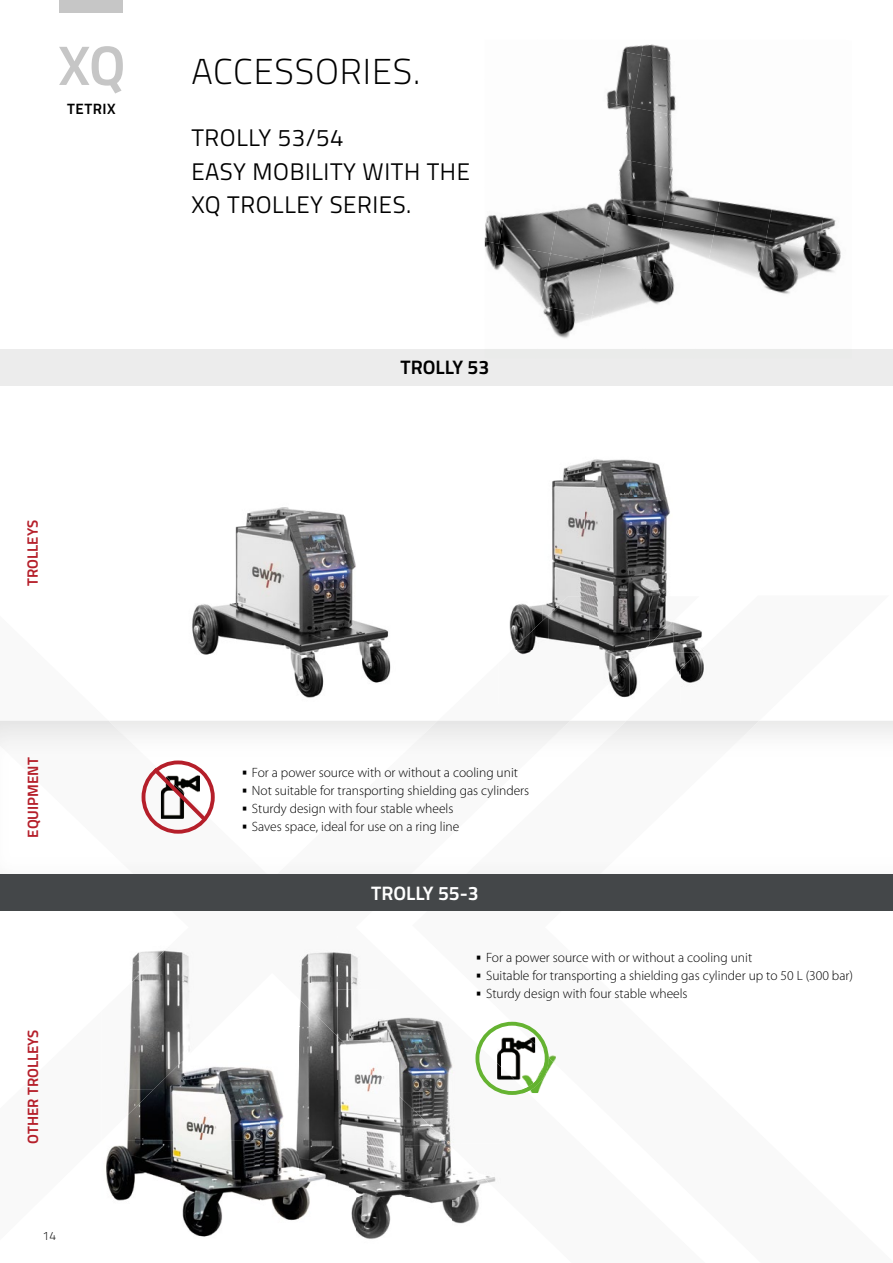
<style>
.page{position:relative;width:893px;height:1263px;background:#fff}
.page>*{position:absolute;margin:0;border:0;box-sizing:border-box;transform-origin:0 0}
.t1{font:300 36px "Titillium Text";letter-spacing:.025em;color:#000}
.t2{font:24px/33px "Titillium Text";letter-spacing:.025em;color:#000}
.t3{font:700 19.5px "Titillium Text";color:#fff}
.t4{font:700 19.5px "Titillium Text";color:#000}
.t5{font:700 15px "Titillium Text";color:#b51f2a}
.t6{font:700 15px "Titillium Text";letter-spacing:.03em;color:#000}
.t7{font:300 13.5px "Myriad Pro";color:#000}
.t8{font:300 12px "Titillium Text";color:#000}
.s1{font-family:"Titillium Text"}
</style>
<div class="page">
<svg style="left:705px;top:721px;width:188px;height:190px"></svg>
<img style="left:705px;top:721px;width:54px;height:153px">
<svg style="left:0;top:721px;width:705px;height:301px"></svg>
<img style="left:0;top:721px;width:570px;height:153px">
<div style="left:0;top:349px;width:893px;height:36px;background:#ececec"></div>
<img style="left:641px;top:44px;width:30px;height:11px">
<img style="left:606px;top:45px;width:35px;height:52px">
<img style="left:631px;top:55px;width:45px;height:52px">
<img style="left:606px;top:97px;width:26px;height:13px">
<img style="left:622px;top:107px;width:54px;height:52px">
<img style="left:673px;top:117px;width:3px;height:42px">
<img style="left:612px;top:159px;width:61px;height:52px">
<img style="left:663px;top:169px;width:51px;height:52px">
<img style="left:714px;top:200px;width:52px;height:31px">
<img style="left:766px;top:208px;width:51px;height:32px">
<img style="left:817px;top:216px;width:23px;height:34px">
<img style="left:485px;top:215px;width:14px;height:26px">
<img style="left:499px;top:211px;width:51px;height:33px">
<img style="left:550px;top:201px;width:62px;height:53px">
<img style="left:602px;top:211px;width:61px;height:52px">
<img style="left:653px;top:221px;width:61px;height:52px">
<img style="left:704px;top:231px;width:62px;height:46px">
<img style="left:756px;top:240px;width:61px;height:52px">
<img style="left:807px;top:250px;width:34px;height:42px">
<img style="left:485px;top:241px;width:14px;height:18px">
<img style="left:489px;top:244px;width:62px;height:52px">
<img style="left:541px;top:254px;width:61px;height:52px">
<img style="left:592px;top:263px;width:61px;height:52px">
<img style="left:643px;top:273px;width:62px;height:42px">
<img style="left:695px;top:283px;width:10px;height:32px">
<img style="left:777px;top:292px;width:13px;height:2px">
<img style="left:537px;top:306px;width:55px;height:43px">
<img style="left:586px;top:315px;width:18px;height:34px">
<img style="left:552px;top:459px;width:118px;height:90px">
<img style="left:552px;top:549px;width:34px;height:47px">
<img style="left:586px;top:549px;width:81px;height:47px">
<img style="left:673px;top:630px;width:29px;height:22px">
<img style="left:509px;top:603px;width:33px;height:36px">
<img style="left:542px;top:603px;width:7px;height:12px">
<img style="left:649px;top:644px;width:17px;height:3px">
<img style="left:616px;top:693px;width:13px;height:5px">
<img style="left:629px;top:693px;width:5px;height:4px">
<img style="left:673px;top:652px;width:7px;height:17px">
<img style="left:680px;top:635px;width:24px;height:48px">
<img style="left:676px;top:669px;width:5px;height:14px">
<img style="left:512px;top:615px;width:37px;height:35px">
<img style="left:549px;top:596px;width:100px;height:54px">
<img style="left:649px;top:596px;width:50px;height:48px">
<img style="left:516px;top:650px;width:16px;height:5px">
<img style="left:604px;top:650px;width:34px;height:43px">
<img style="left:192px;top:507px;width:199px;height:191px">
<div style="left:0;top:874px;width:893px;height:36px;background:#444749"></div>
<img style="left:378px;top:938px;width:27px;height:11px">
<img style="left:405px;top:938px;width:48px;height:51px">
<img style="left:453px;top:975px;width:10px;height:15px">
<img style="left:460px;top:990px;width:41px;height:32px">
<img style="left:337px;top:1042px;width:20px;height:156px">
<img style="left:357px;top:1076px;width:21px;height:16px">
<img style="left:357px;top:1111px;width:48px;height:87px">
<img style="left:405px;top:1115px;width:43px;height:31px">
<img style="left:405px;top:1146px;width:48px;height:52px">
<img style="left:453px;top:1173px;width:25px;height:25px">
<img style="left:351px;top:1198px;width:128px;height:41px">
<img style="left:425px;top:938px;width:76px;height:37px">
<img style="left:463px;top:975px;width:38px;height:36px">
<img style="left:337px;top:938px;width:41px;height:103px">
<img style="left:378px;top:949px;width:41px;height:143px">
<img style="left:419px;top:989px;width:41px;height:154px">
<img style="left:342px;top:1041px;width:36px;height:35px">
<img style="left:395px;top:1092px;width:24px;height:23px">
<img style="left:460px;top:1172px;width:36px;height:22px">
<svg style="left:448px;top:1143px;width:5px;height:12px"></svg>
<img style="left:106px;top:987px;width:155px;height:250px">
<img style="left:102px;top:935px;width:141px;height:154px">
<img style="left:243px;top:935px;width:94px;height:52px">
<img style="left:243px;top:986px;width:15px;height:16px">
<img style="left:106px;top:1089px;width:48px;height:51px">
<img style="left:261px;top:987px;width:38px;height:234px">
<img style="left:299px;top:1036px;width:38px;height:183px">
<img style="left:261px;top:938px;width:76px;height:49px">
<svg style="left:287px;top:987px;width:12px;height:12px"></svg>
<img style="left:299px;top:987px;width:38px;height:49px">
<svg style="left:59px;top:46px;width:64px;height:47px"></svg>
<div style="left:60px;top:0;width:63px;height:13px;background:#c6c6c6"></div>
<svg style="left:475px;top:1022px;width:81px;height:73px"></svg>
<img style="left:523px;top:1055px;width:26px;height:38px">
<svg style="left:142px;top:760px;width:73px;height:74px"></svg>
<p class="t6" style="left:67px;top:97px;width:50px">TETRIX</p>
<p class="t5" style="left:21px;top:586px;width:67px;rotate:-90deg">TROLLEYS</p>
<p class="t5" style="left:22px;top:838px;width:82px;rotate:-90deg">EQUIPMENT</p>
<p class="t5" style="left:22px;top:1144px;width:116px;rotate:-90deg">OTHER TROLLEYS</p>
<p class="t8" style="left:43px;top:1227px;width:15px">14</p>
<h1 class="t1" style="left:191px;top:46px;width:230px">ACCESSORIES.</h1>
<h2 class="t2" style="left:191px;top:119px;width:154px">TROLLY 53/54</h2>
<h2 class="t2" style="left:191px;top:153px;width:280px">EASY MOBILITY WITH THE<br>XQ TROLLEY SERIES.</h2>
<h3 class="t4" style="left:400px;top:353px;width:90px">TROLLY 53</h3>
<p class="t7" style="left:241px;top:765px;width:278px"><span class="s1">•</span> For a power source with or without a cooling unit</p>
<p class="t7" style="left:241px;top:783px;width:289px"><span class="s1">•</span> Not suitable for transporting shielding gas cylinders</p>
<p class="t7" style="left:241px;top:801px;width:214px"><span class="s1">•</span> Sturdy design with four stable wheels</p>
<p class="t7" style="left:241px;top:819px;width:220px"><span class="s1">•</span> Saves space, ideal for use on a ring line</p>
<h3 class="t3" style="left:371px;top:878px;width:109px">TROLLY 55-3</h3>
<p class="t7" style="left:475px;top:950px;width:278px"><span class="s1">•</span> For a power source with or without a cooling unit</p>
<p class="t7" style="left:475px;top:968px;width:379px"><span class="s1">•</span> Suitable for transporting a shielding gas cylinder up to 50 L (300 bar)</p>
<p class="t7" style="left:475px;top:986px;width:214px"><span class="s1">•</span> Sturdy design with four stable wheels</p>
</div>
